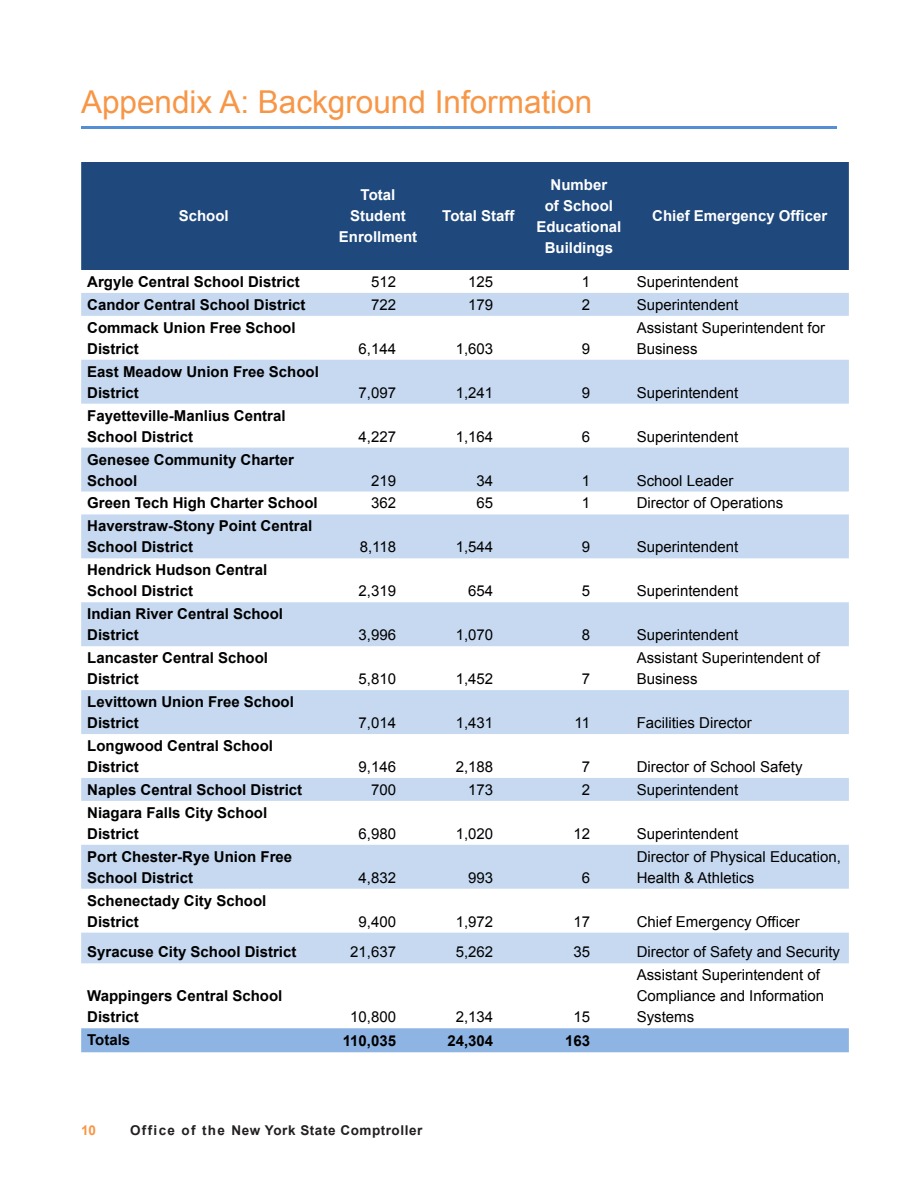
<style>
.page{position:relative;width:918px;height:1188px;background:#fff}
.page>*{position:absolute;margin:0;border:0;box-sizing:border-box;transform-origin:0 0}
.Section_Heads{font:31.5px "Arial";color:#f79646}
._7_Figures{font:700 15px/21px "Arial";color:#000}
._7_Figures-2{font:15px/21px "Arial";color:#000}
._7_Figures-3{font:700 15px/21px "Arial";color:#fff;text-align:center}
.t1{font:700 13.5px "Arial";letter-spacing:.04em;color:#231f20}
.t2{font:700 13.5px "Arial";color:#f79646}
</style>
<div class="page">
<hr style="left:81px;top:126px;width:756px;height:3px;background:#558ed5">
<div style="left:81px;top:162px;width:768px;height:108px;background:#1f497d"></div>
<svg style="left:81px;top:293px;width:768px;height:670px"></svg>
<div style="left:81px;top:1028px;width:768px;height:24px;background:#8eb4e3"></div>
<p class="Section_Heads" style="left:81px;top:81px;width:513px">Appendix A: Background Information</p>
<p class="_7_Figures-3" style="left:179px;top:206px;width:52px">School</p>
<p class="_7_Figures-3" style="left:339px;top:185px;width:80px">Total<br>Student<br>Enrollment</p>
<p class="_7_Figures-3" style="left:442px;top:206px;width:74px">Total Staff</p>
<p class="_7_Figures-3" style="left:536px;top:175px;width:87px">Number<br>of School<br>Educational<br>Buildings</p>
<p class="_7_Figures-3" style="left:652px;top:206px;width:177px">Chief Emergency Officer</p>
<p class="_7_Figures" style="left:87px;top:272px;width:214px">Argyle Central School District</p>
<p class="_7_Figures-2" style="left:371px;top:271px;width:27px">512</p>
<p class="_7_Figures-2" style="left:468px;top:271px;width:27px">125</p>
<p class="_7_Figures-2" style="left:582px;top:271px;width:10px">1</p>
<p class="_7_Figures-2" style="left:637px;top:271px;width:103px">Superintendent</p>
<p class="_7_Figures" style="left:87px;top:295px;width:220px">Candor Central School District</p>
<p class="_7_Figures-2" style="left:371px;top:294px;width:27px">722</p>
<p class="_7_Figures-2" style="left:468px;top:294px;width:27px">179</p>
<p class="_7_Figures-2" style="left:582px;top:294px;width:10px">2</p>
<p class="_7_Figures-2" style="left:637px;top:294px;width:103px">Superintendent</p>
<p class="_7_Figures" style="left:87px;top:317px;width:210px">Commack Union Free School<br>District</p>
<p class="_7_Figures-2" style="left:637px;top:317px;width:190px">Assistant Superintendent for<br>Business</p>
<p class="_7_Figures-2" style="left:359px;top:338px;width:39px">6,144</p>
<p class="_7_Figures-2" style="left:456px;top:338px;width:39px">1,603</p>
<p class="_7_Figures-2" style="left:582px;top:338px;width:10px">9</p>
<p class="_7_Figures" style="left:87px;top:361px;width:233px">East Meadow Union Free School<br>District</p>
<p class="_7_Figures" style="left:87px;top:405px;width:200px">Fayetteville-Manlius Central<br>School District</p>
<p class="_7_Figures" style="left:87px;top:449px;width:208px">Genesee Community Charter<br>School</p>
<p class="_7_Figures-2" style="left:359px;top:382px;width:39px">7,097</p>
<p class="_7_Figures-2" style="left:456px;top:382px;width:39px">1,241</p>
<p class="_7_Figures-2" style="left:582px;top:382px;width:10px">9</p>
<p class="_7_Figures-2" style="left:637px;top:382px;width:103px">Superintendent</p>
<p class="_7_Figures-2" style="left:359px;top:426px;width:39px">4,227</p>
<p class="_7_Figures-2" style="left:456px;top:426px;width:39px">1,164</p>
<p class="_7_Figures-2" style="left:582px;top:426px;width:10px">6</p>
<p class="_7_Figures-2" style="left:637px;top:426px;width:103px">Superintendent</p>
<p class="_7_Figures-2" style="left:371px;top:470px;width:27px">219</p>
<p class="_7_Figures-2" style="left:477px;top:470px;width:18px">34</p>
<p class="_7_Figures-2" style="left:582px;top:470px;width:10px">1</p>
<p class="_7_Figures-2" style="left:637px;top:470px;width:98px">School Leader</p>
<p class="_7_Figures" style="left:87px;top:493px;width:232px">Green Tech High Charter School</p>
<p class="_7_Figures-2" style="left:371px;top:493px;width:27px">362</p>
<p class="_7_Figures-2" style="left:477px;top:493px;width:18px">65</p>
<p class="_7_Figures-2" style="left:582px;top:493px;width:10px">1</p>
<p class="_7_Figures-2" style="left:637px;top:493px;width:148px">Director of Operations</p>
<p class="_7_Figures" style="left:87px;top:516px;width:227px">Haverstraw-Stony Point Central<br>School District</p>
<p class="_7_Figures-2" style="left:360px;top:537px;width:38px">8,118</p>
<p class="_7_Figures-2" style="left:456px;top:537px;width:39px">1,544</p>
<p class="_7_Figures-2" style="left:582px;top:537px;width:10px">9</p>
<p class="_7_Figures-2" style="left:637px;top:537px;width:103px">Superintendent</p>
<p class="_7_Figures" style="left:87px;top:560px;width:182px">Hendrick Hudson Central<br>School District</p>
<p class="_7_Figures" style="left:87px;top:604px;width:197px">Indian River Central School<br>District</p>
<p class="_7_Figures" style="left:87px;top:648px;width:182px">Lancaster Central School<br>District</p>
<p class="_7_Figures" style="left:87px;top:692px;width:208px">Levittown Union Free School<br>District</p>
<p class="_7_Figures" style="left:87px;top:736px;width:187px">Longwood Central School<br>District</p>
<p class="_7_Figures-2" style="left:359px;top:581px;width:39px">2,319</p>
<p class="_7_Figures-2" style="left:468px;top:581px;width:27px">654</p>
<p class="_7_Figures-2" style="left:582px;top:581px;width:10px">5</p>
<p class="_7_Figures-2" style="left:637px;top:581px;width:103px">Superintendent</p>
<p class="_7_Figures-2" style="left:359px;top:625px;width:39px">3,996</p>
<p class="_7_Figures-2" style="left:456px;top:625px;width:39px">1,070</p>
<p class="_7_Figures-2" style="left:582px;top:625px;width:10px">8</p>
<p class="_7_Figures-2" style="left:637px;top:625px;width:103px">Superintendent</p>
<p class="_7_Figures-2" style="left:359px;top:669px;width:39px">5,810</p>
<p class="_7_Figures-2" style="left:456px;top:669px;width:39px">1,452</p>
<p class="_7_Figures-2" style="left:582px;top:669px;width:10px">7</p>
<p class="_7_Figures-2" style="left:637px;top:648px;width:185px">Assistant Superintendent of<br>Business</p>
<p class="_7_Figures-2" style="left:359px;top:712px;width:39px">7,014</p>
<p class="_7_Figures-2" style="left:456px;top:712px;width:39px">1,431</p>
<p class="_7_Figures-2" style="left:575px;top:712px;width:17px">11</p>
<p class="_7_Figures-2" style="left:637px;top:712px;width:117px">Facilities Director</p>
<p class="_7_Figures-2" style="left:359px;top:756px;width:39px">9,146</p>
<p class="_7_Figures-2" style="left:456px;top:756px;width:39px">2,188</p>
<p class="_7_Figures-2" style="left:582px;top:756px;width:10px">7</p>
<p class="_7_Figures-2" style="left:637px;top:756px;width:167px">Director of School Safety</p>
<p class="_7_Figures" style="left:87px;top:780px;width:217px">Naples Central School District</p>
<p class="_7_Figures-2" style="left:371px;top:779px;width:27px">700</p>
<p class="_7_Figures-2" style="left:468px;top:779px;width:27px">173</p>
<p class="_7_Figures-2" style="left:582px;top:779px;width:10px">2</p>
<p class="_7_Figures-2" style="left:637px;top:779px;width:103px">Superintendent</p>
<p class="_7_Figures" style="left:87px;top:802px;width:182px">Niagara Falls City School<br>District</p>
<p class="_7_Figures-2" style="left:359px;top:823px;width:39px">6,980</p>
<p class="_7_Figures-2" style="left:456px;top:823px;width:39px">1,020</p>
<p class="_7_Figures-2" style="left:574px;top:823px;width:18px">12</p>
<p class="_7_Figures-2" style="left:637px;top:823px;width:103px">Superintendent</p>
<p class="_7_Figures" style="left:87px;top:846px;width:207px">Port Chester-Rye Union Free<br>School District</p>
<p class="_7_Figures" style="left:87px;top:890px;width:181px">Schenectady City School<br>District</p>
<p class="_7_Figures-2" style="left:359px;top:867px;width:39px">4,832</p>
<p class="_7_Figures-2" style="left:468px;top:867px;width:27px">993</p>
<p class="_7_Figures-2" style="left:582px;top:867px;width:10px">6</p>
<p class="_7_Figures-2" style="left:637px;top:846px;width:206px">Director of Physical Education,<br>Health &amp; Athletics</p>
<p class="_7_Figures-2" style="left:359px;top:911px;width:39px">9,400</p>
<p class="_7_Figures-2" style="left:456px;top:911px;width:39px">1,972</p>
<p class="_7_Figures-2" style="left:574px;top:911px;width:18px">17</p>
<p class="_7_Figures-2" style="left:637px;top:911px;width:165px">Chief Emergency Officer</p>
<p class="_7_Figures" style="left:87px;top:942px;width:211px">Syracuse City School District</p>
<p class="_7_Figures-2" style="left:350px;top:942px;width:47px">21,637</p>
<p class="_7_Figures-2" style="left:456px;top:942px;width:39px">5,262</p>
<p class="_7_Figures-2" style="left:574px;top:942px;width:18px">35</p>
<p class="_7_Figures-2" style="left:637px;top:942px;width:205px">Director of Safety and Security</p>
<p class="_7_Figures" style="left:87px;top:986px;width:197px">Wappingers Central School<br>District</p>
<p class="_7_Figures-2" style="left:637px;top:965px;width:189px">Assistant Superintendent of<br>Compliance and Information<br>Systems</p>
<p class="_7_Figures-2" style="left:350px;top:1007px;width:47px">10,800</p>
<p class="_7_Figures-2" style="left:456px;top:1007px;width:39px">2,134</p>
<p class="_7_Figures-2" style="left:574px;top:1007px;width:18px">15</p>
<p class="_7_Figures" style="left:87px;top:1030px;width:45px">Totals</p>
<p class="_7_Figures" style="left:343px;top:1031px;width:55px">110,035</p>
<p class="_7_Figures" style="left:447px;top:1031px;width:47px">24,304</p>
<p class="_7_Figures" style="left:565px;top:1031px;width:27px">163</p>
<p class="t2" style="left:81px;top:1121px;width:17px">10</p>
<p class="t1" style="left:130px;top:1121px;width:294px">Office of the New York State Comptroller</p>
</div>
